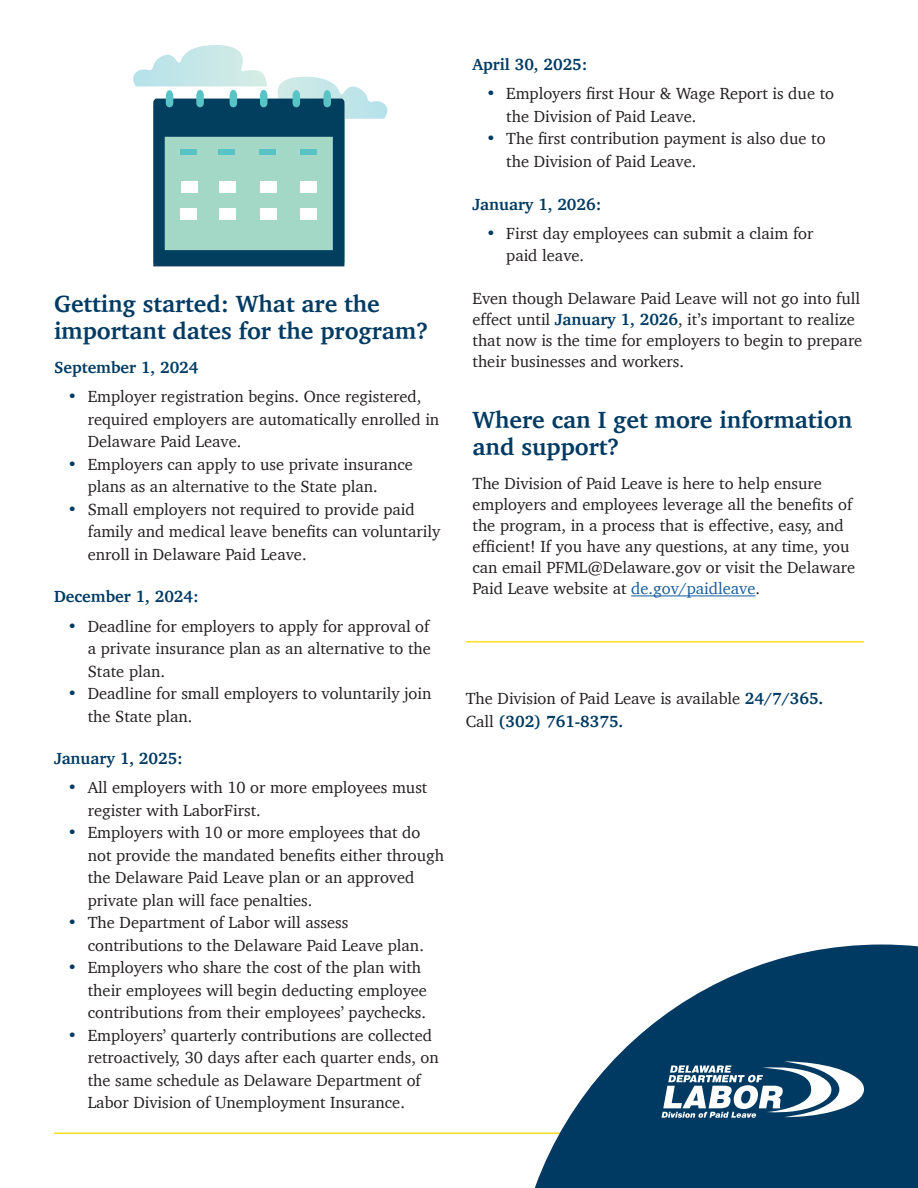
<style>
.page{position:relative;width:918px;height:1188px;background:#fff}
.page>*{position:absolute;margin:0;border:0;box-sizing:border-box;transform-origin:0 0}
.Subhead{font:700 24px/27px "Charter";color:#003a62}
.Body{font:16.5px/22.5px "Charter";color:#231f20}
.Body-2{font:700 16.5px "Charter";color:#003a62}
.Bullet_2{font:16.5px/22.5px "Charter";color:#231f20}
.s1{color:#003a62}
.s2{font-weight:700;color:#003a62}
.s3{color:#175d9e}
</style>
<div class="page">
<hr style="left:54px;top:1132px;width:810px;height:2px;background:#ffdf1b">
<svg style="left:513px;top:945px;width:405px;height:243px;fill:#003a62"></svg>
<svg style="left:661px;top:1061px;width:203px;height:57px"></svg>
<hr style="left:631px;top:595px;width:125px;height:1px;background:#175d9e">
<svg style="left:133px;top:45px;width:255px;height:221px"></svg>
<hr style="left:466px;top:641px;width:398px;height:2px;background:#ffdf1b">
<p class="Subhead" style="left:54px;top:289px;width:376px">Getting started: What are the important dates for the program?</p>
<p class="Body-2" style="left:54px;top:353px;width:146px">September 1, 2024</p>
<p class="Body" style="left:88px;top:385px;width:353px;text-indent:-20px"><span class="s1">•</span> Employer registration begins. Once registered, required employers are automatically enrolled in<br>Delaware Paid Leave.</p>
<p class="Body" style="left:88px;top:453px;width:327px;text-indent:-20px"><span class="s1">•</span> Employers can apply to use private insurance plans as an alternative to the State plan.</p>
<p class="Body" style="left:88px;top:498px;width:354px;text-indent:-20px"><span class="s1">•</span> Small employers not required to provide paid family and medical leave benefits can voluntarily enroll in Delaware Paid Leave.</p>
<p class="Body-2" style="left:54px;top:582px;width:146px">December 1, 2024:</p>
<p class="Body" style="left:88px;top:615px;width:345px;text-align:justify;text-indent:-20px"><span class="s1">•</span> Deadline for employers to apply for approval of a private insurance plan as an alternative to the State plan.</p>
<p class="Body" style="left:88px;top:682px;width:345px;text-indent:-20px"><span class="s1">•</span> Deadline for small employers to voluntarily join the State plan.</p>
<p class="Body-2" style="left:54px;top:744px;width:130px">January 1, 2025:</p>
<p class="Body" style="left:88px;top:776px;width:341px;text-indent:-20px"><span class="s1">•</span> All employers with 10 or more employees must register with LaborFirst.</p>
<p class="Body" style="left:88px;top:821px;width:358px;text-indent:-20px"><span class="s1">•</span> Employers with 10 or more employees that do not provide the mandated benefits either through the Delaware Paid Leave plan or an approved private plan will face penalties.</p>
<p class="Body" style="left:88px;top:911px;width:338px;text-indent:-20px"><span class="s1">•</span> The Department of Labor will assess contributions to the Delaware Paid Leave plan.</p>
<p class="Body" style="left:88px;top:956px;width:341px;text-indent:-20px"><span class="s1">•</span> Employers who share the cost of the plan with their employees will begin deducting employee contributions from their employees’ paychecks.</p>
<p class="Body" style="left:88px;top:1024px;width:353px;text-indent:-20px"><span class="s1">•</span> Employers’ quarterly contributions are collected retroactively, 30 days after each quarter ends, on the same schedule as Delaware Department of Labor Division of Unemployment Insurance.</p>
<p class="Body-2" style="left:472px;top:50px;width:116px">April 30, 2025:</p>
<p class="Body" style="left:506px;top:82px;width:329px;text-indent:-20px"><span class="s1">•</span> Employers first Hour &amp; Wage Report is due to the Division of Paid Leave.</p>
<p class="Body" style="left:506px;top:127px;width:321px;text-indent:-20px"><span class="s1">•</span> The first contribution payment is also due to the Division of Paid Leave.</p>
<p class="Body-2" style="left:472px;top:190px;width:130px">January 1, 2026:</p>
<p class="Body" style="left:506px;top:222px;width:309px;text-indent:-20px"><span class="s1">•</span> First day employees can submit a claim for paid leave.</p>
<p class="Body" style="left:472px;top:288px;width:391px;line-height:21px">Even though Delaware Paid Leave will not go into full effect until <span class="s2">January 1, 2026</span>, it’s important to realize that now is the time for employers to begin to prepare their businesses and workers.</p>
<p class="Subhead" style="left:472px;top:406px;width:381px">Where can I get more information and support?</p>
<p class="Body" style="left:472px;top:473px;width:384px;line-height:21px">The Division of Paid Leave is here to help ensure employers and employees leverage all the benefits of the program, in a process that is effective, easy, and efficient! If you have any questions, at any time, you can email PFML@Delaware.gov or visit the Delaware Paid Leave website at <span class="s3">de.gov/paidleave</span>.</p>
<p class="Bullet_2" style="left:466px;top:687px;width:359px">The Division of Paid Leave is available <span class="s2">24/7/365.<br></span>Call <span class="s2">(302) 761-8375.</span></p>
</div>
